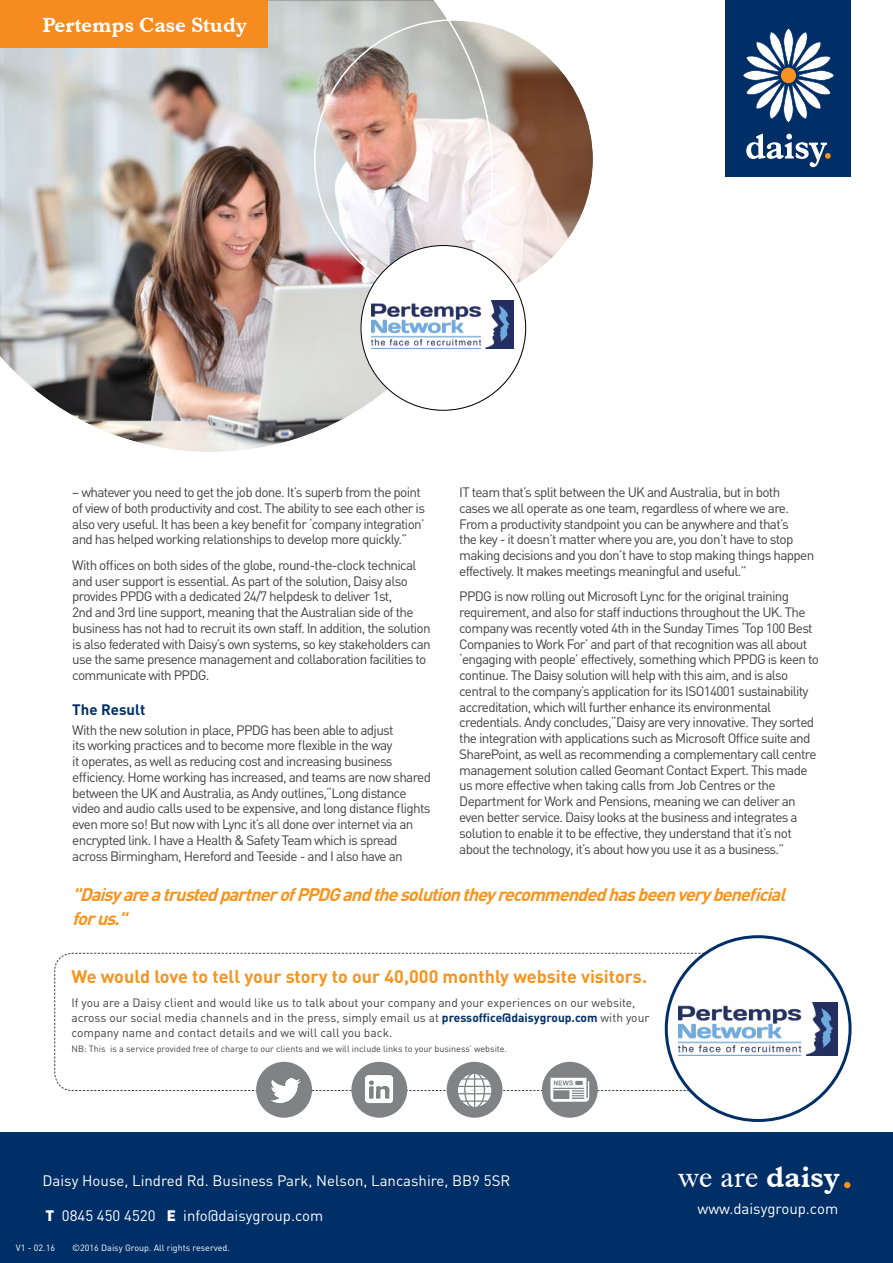
<style>
.page{position:relative;width:893px;height:1263px;background:#fff}
.page>*{position:absolute;margin:0;border:0;box-sizing:border-box;transform-origin:0 0}
.t1{font:30px "Dutch 766 BT Roman A";color:#fff}
.t2{font:21px "Dutch 766 BT Bold A";color:#fff}
.t3{font:italic 700 18px/24px "DIN";color:#f7941e}
.t4{font:700 18px "DIN";color:#f7941e}
.t5{font:15px "DIN";color:#fff}
.t6{font:700 15px "DIN";color:#002f67}
.t7{font:13.5px/15.8px "DIN";letter-spacing:-.05em;color:#414042}
.t8{font:12px/15px "DIN";color:#414042}
.t9{font:9px "DIN";color:#414042}
.t10{font:9px "DIN";color:#fff}
.s1{font-weight:700;color:#002f67}
.s2{font-family:"Dutch 766 BT Bold A"}
.s3{font-weight:900}
</style>
<div class="page">
<div style="left:0;top:1133px;width:893px;height:130px;background:#002f67"></div>
<svg style="left:844px;top:1182px;width:6px;height:6px"></svg>
<div style="left:725px;top:0;width:125px;height:177px;background:#002f67"></div>
<svg style="left:743px;top:28px;width:91px;height:95px"></svg>
<svg style="left:746px;top:134px;width:85px;height:33px"></svg>
<div style="left:256px;top:1062px;width:56px;height:56px;background:#808285;border-radius:50%"></div>
<div style="left:351px;top:1062px;width:56px;height:56px;background:#808285;border-radius:50%"></div>
<img style="left:357px;top:1107px;width:44px;height:5px">
<div style="left:447px;top:1062px;width:56px;height:56px;background:#808285;border-radius:50%"></div>
<div style="left:542px;top:1062px;width:56px;height:56px;background:#808285;border-radius:50%"></div>
<svg style="left:54px;top:952px;width:656px;height:155px"></svg>
<img style="left:0;top:0;width:593px;height:452px">
<div style="left:360px;top:246px;width:165px;height:164px;background:#fff;border-radius:50%"></div>
<div style="left:0;top:0;width:268px;height:47px;background:#f68b1f"></div>
<div style="left:666px;top:937px;width:184px;height:183px;background:#fff;border-radius:50%"></div>
<img style="left:678px;top:1002px;width:159px;height:54px">
<img style="left:372px;top:301px;width:142px;height:48px">
<h2 class="t2" style="left:43px;top:12px;width:206px">Pertemps Case Study</h2>
<p class="t7" style="left:72px;top:484px;width:354px">– whatever you need to get the job done. It’s superb from the point of view of both productivity and cost. The ability to see each other is also very useful. It has been a key benefit for ‘company integration’ and has helped working relationships to develop more quickly.”</p>
<p class="t7" style="left:72px;top:557px;width:360px">With offices on both sides of the globe, round-the-clock technical and user support is essential. As part of the solution, Daisy also provides PPDG with a dedicated 24/7 helpdesk to deliver 1st,<br>2nd and 3rd line support, meaning that the Australian side of the business has not had to recruit its own staff. In addition, the solution is also federated with Daisy’s own systems, so key stakeholders can use the same presence management and collaboration facilities to communicate with PPDG.</p>
<p class="t6" style="left:72px;top:699px;width:75px">The Result</p>
<p class="t7" style="left:72px;top:722px;width:360px">With the new solution in place, PPDG has been able to adjust<br>its working practices and to become more flexible in the way<br>it operates, as well as reducing cost and increasing business efficiency. Home working has increased, and teams are now shared between the UK and Australia, as Andy outlines,“Long distance video and audio calls used to be expensive, and long distance flights even more so! But now with Lync it’s all done over internet via an encrypted link. I have a Health &amp; Safety Team which is spread across Birmingham, Hereford and Teeside - and I also have an</p>
<p class="t7" style="left:459px;top:484px;width:357px">IT team that’s split between the UK and Australia, but in both cases we all operate as one team, regardless of where we are.<br>From a productivity standpoint you can be anywhere and that’s<br>the key - it doesn’t matter where you are, you don’t have to stop making decisions and you don’t have to stop making things happen effectively. It makes meetings meaningful and useful.”</p>
<p class="t7" style="left:459px;top:588px;width:361px">PPDG is now rolling out Microsoft Lync for the original training requirement, and also for staff inductions throughout the UK. The company was recently voted 4th in the Sunday Times ‘Top 100 Best Companies to Work For’ and part of that recognition was all about ‘engaging with people’ effectively, something which PPDG is keen to continue. The Daisy solution will help with this aim, and is also central to the company’s application for its ISO14001 sustainability accreditation, which will further enhance its environmental credentials. Andy concludes,“Daisy are very innovative. They sorted the integration with applications such as Microsoft Office suite and SharePoint, as well as recommending a complementary call centre management solution called Geomant Contact Expert. This made us more effective when taking calls from Job Centres or the Department for Work and Pensions, meaning we can deliver an even better service. Daisy looks at the business and integrates a solution to enable it to be effective, they understand that it’s not about the technology, it’s about how you use it as a business.”</p>
<h3 class="t3" style="left:72px;top:882px;width:720px">"Daisy areatrustedpartnerofPPDGandthesolutionthey recommendedhasbeenvery beneficial forus."</h3>
<h3 class="t4" style="left:71px;top:965px;width:577px">We would love to tell your story to our 40,000 monthly website visitors.</h3>
<p class="t8" style="left:71px;top:995px;width:579px">If you are a Daisy client and would like us to talk about your company and your experiences on our website, across our social media channels and in the press, simply email us at <span class="s1">pressoffice@daisygroup.com</span> with your company name and contact details and we will call you back.</p>
<p class="t9" style="left:71px;top:1043px;width:437px">NB: This is a service provided free of charge to our clients and we will include links to your business’ website.</p>
<p class="t5" style="left:43px;top:1171px;width:469px">Daisy House, Lindred Rd. Business Park, Nelson, Lancashire, BB9 5SR</p>
<h1 class="t1" style="left:679px;top:1158px;width:163px">we are <span class="s2">daisy</span></h1>
<p class="t5" style="left:46px;top:1206px;width:279px"><span class="s3">T</span> 0845 450 4520 <span class="s3">E</span> info@daisygroup.com</p>
<p class="t5" style="left:698px;top:1200px;width:142px">www.daisygroup.com</p>
<p class="t10" style="left:16px;top:1242px;width:41px">V1 - 02.16</p>
<p class="t10" style="left:72px;top:1242px;width:159px">©2016 Daisy Group. All rights reserved.</p>
</div>
